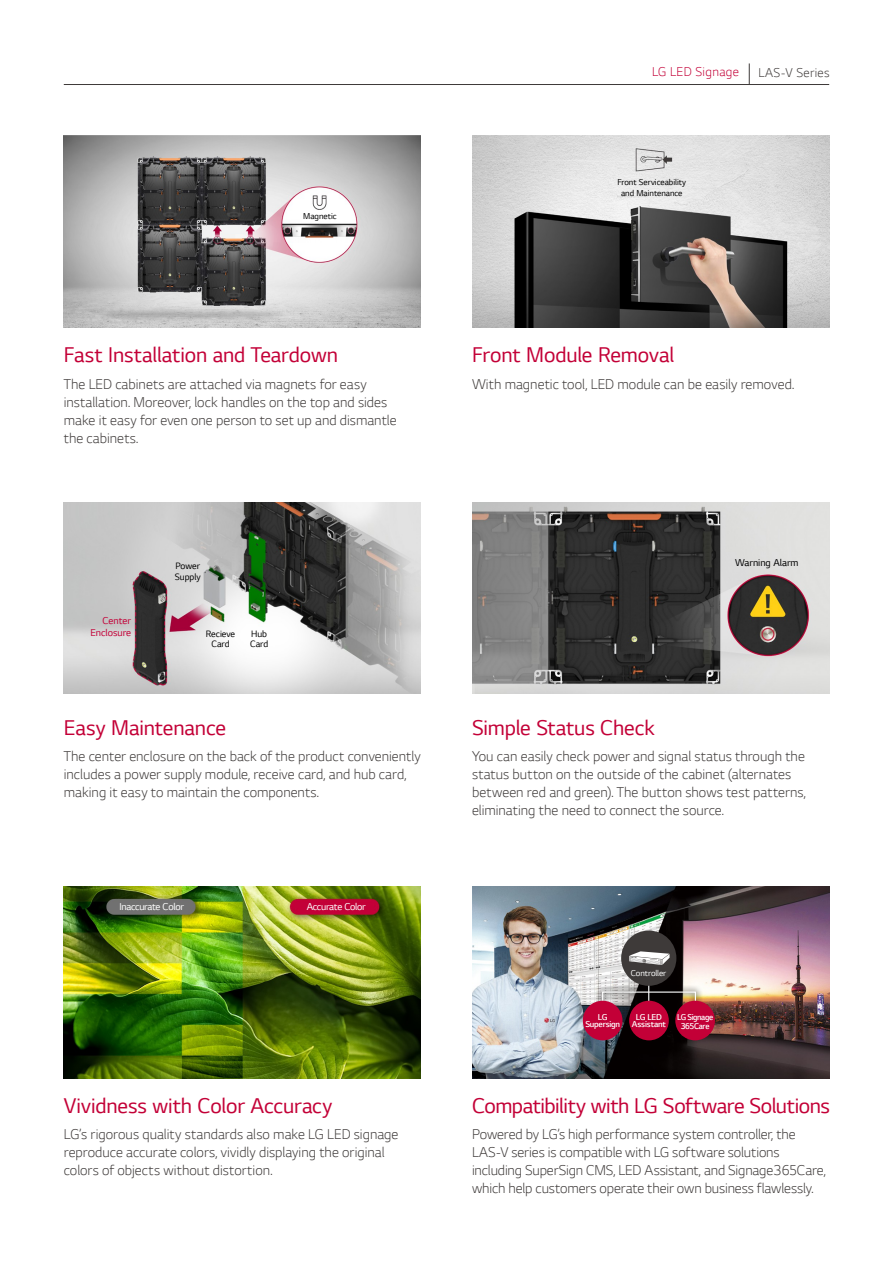
<style>
.page{position:relative;width:893px;height:1263px;background:#fff}
.page>*{position:absolute;margin:0;border:0;box-sizing:border-box;transform-origin:0 0}
.t1{font:22.5px "LG Smart";letter-spacing:-.005em;color:#c30037}
.t2{font:300 15px/18px "LG Smart";color:#3e3a39}
.t3{font:300 13.5px "LG Smart";letter-spacing:.025em;color:#c30037}
.t4{font:300 13.5px "LG Smart";letter-spacing:.025em;color:#3e3a39}
.t5{font:10.5px "LG Smart";letter-spacing:-.025em;color:#fff}
.t6{font:10.5px/12px "LG Smart";color:#c30037;text-align:right}
.t7{font:10.5px "LG Smart";color:#000}
.t8{font:9.75px/10.5px "LG Smart";color:#000}
.t9{font:9px/10.8px "LG Smart";color:#000;text-align:center}
.t10{font:300 9px/7.5px "LG Smart";letter-spacing:-.03em;color:#fff;text-align:center}
.t11{font:300 9px/9px "LG Smart";letter-spacing:-.03em;color:#fff;text-align:center;scale:.95 1}
.t12{font:9px "LG Smart";letter-spacing:-.01em;color:#fff}
</style>
<div class="page">
<img style="left:64px;top:136px;width:357px;height:191px">
<img style="left:472px;top:136px;width:357px;height:191px">
<img style="left:472px;top:887px;width:357px;height:191px">
<img style="left:64px;top:502px;width:357px;height:191px">
<img style="left:64px;top:887px;width:357px;height:191px">
<img style="left:472px;top:502px;width:357px;height:191px">
<hr style="left:64px;top:84px;width:765px;height:1px;background:#3e3a39">
<svg style="left:749px;top:63px;width:1px;height:21px"></svg>
<svg style="left:595px;top:984px;width:108px;height:43px"></svg>
<svg style="left:601px;top:991px;width:95px;height:30px;background:#58524e"></svg>
<div style="left:675px;top:1001px;width:40px;height:39px;background:#c30037;border-radius:50%"></div>
<div style="left:583px;top:1001px;width:39px;height:39px;background:#c30037;border-radius:50%"></div>
<hr style="left:648px;top:962px;width:1px;height:57px;background:#fff">
<div style="left:621px;top:930px;width:55px;height:56px;background:#3e3a39;border-radius:50%"></div>
<svg style="left:629px;top:951px;width:41px;height:14px"></svg>
<div style="left:629px;top:1001px;width:40px;height:39px;background:#c30037;border-radius:50%"></div>
<p class="t9" style="left:303px;top:210px;width:35px">Magnetic</p>
<h1 class="t1" style="left:64px;top:340px;width:276px">Fast Installation and Teardown</h1>
<p class="t2" style="left:64px;top:374px;width:334px">The LED cabinets are attached via magnets for easy installation. Moreover, lock handles on the top and sides make it easy for even one person to set up and dismantle the cabinets.</p>
<p class="t6" style="left:90px;top:614px;width:42px">Center<br>Enclosure</p>
<p class="t8" style="left:175px;top:560px;width:27px">Power<br>Supply</p>
<p class="t8" style="left:206px;top:628px;width:31px;text-align:center">Recieve<br>Card</p>
<p class="t8" style="left:250px;top:628px;width:20px">Hub<br>Card</p>
<h1 class="t1" style="left:64px;top:712px;width:164px">Easy Maintenance</h1>
<p class="t2" style="left:64px;top:746px;width:358px">The center enclosure on the back of the product conveniently includes a power supply module, receive card, and hub card, making it easy to maintain the components.</p>
<p class="t5" style="left:119px;top:899px;width:66px">Inaccurate Color</p>
<p class="t5" style="left:307px;top:899px;width:61px">Accurate Color</p>
<h1 class="t1" style="left:64px;top:1091px;width:270px">Vividness with Color Accuracy</h1>
<p class="t2" style="left:64px;top:1125px;width:336px">LG’s rigorous quality standards also make LG LED signage reproduce accurate colors, vividly displaying the original colors of objects without distortion.</p>
<p class="t3" style="left:652px;top:63px;width:88px">LG LED Signage</p>
<p class="t4" style="left:759px;top:63px;width:72px">LAS-V Series</p>
<p class="t9" style="left:617px;top:177px;width:70px">Front Serviceability and Maintenance</p>
<h1 class="t1" style="left:472px;top:340px;width:204px">Front Module Removal</h1>
<p class="t2" style="left:472px;top:374px;width:324px">With magnetic tool, LED module can be easily removed.</p>
<h1 class="t1" style="left:472px;top:712px;width:184px">Simple Status Check</h1>
<p class="t7" style="left:735px;top:556px;width:65px">Warning Alarm</p>
<p class="t2" style="left:472px;top:746px;width:335px">You can easily check power and signal status through the status button on the outside of the cabinet (alternates between red and green). The button shows test patterns, eliminating the need to connect the source.</p>
<p class="t12" style="left:631px;top:967px;width:37px">Controller</p>
<p class="t10" style="left:632px;top:1013px;width:36px">LG LED<br>Assistant</p>
<p class="t10" style="left:585px;top:1013px;width:36px">LG<br>Supersign</p>
<p class="t11" style="left:677px;top:1012px;width:40px">LG Signage<br>365Care</p>
<h1 class="t1" style="left:472px;top:1091px;width:359px">Compatibility with LG Software Solutions</h1>
<p class="t2" style="left:472px;top:1125px;width:355px">Powered by LG’s high performance system controller, the LAS-V series is compatible with LG software solutions including SuperSign CMS, LED Assistant, and Signage365Care, which help customers operate their own business flawlessly.</p>
</div>
